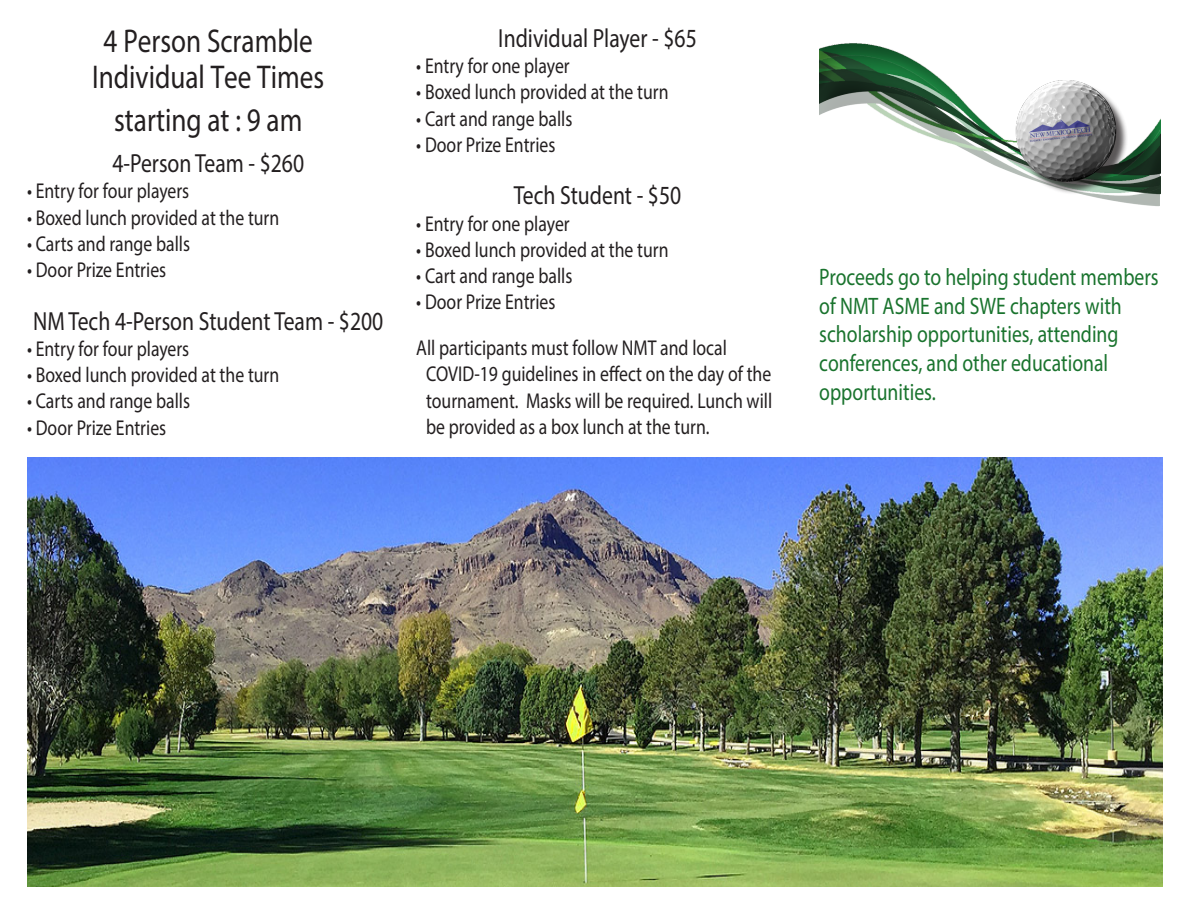
<style>
.page{position:relative;width:1188px;height:918px;background:#fff}
.page>*{position:absolute;margin:0;border:0;box-sizing:border-box;transform-origin:0 0}
.Title_Subhead{font:33px "Myriad Pro";color:#231f20;scale:.83 1}
.Title_Subhead-2{font:26.25px "Myriad Pro";color:#231f20;scale:.83 1}
.t1{font:23.85px/28.7px "Myriad Pro";color:#19732d;scale:.83 1}
.Title_Subhead-3{font:21.45px/26.2px "Myriad Pro";color:#231f20;scale:.83 1}
</style>
<div class="page">
<img style="left:27px;top:457px;width:1135px;height:430px">
<div style="left:819px;top:39px;width:340px;height:186px;background:#231f20;opacity:.5"></div>
<div style="left:1018px;top:82px;width:110px;height:113px;background:#231f20;opacity:.75"></div>
<img style="left:1015px;top:80px;width:102px;height:113px">
<p class="Title_Subhead" style="left:104px;top:20px;width:254px">4 Person Scramble</p>
<p class="Title_Subhead" style="left:92px;top:56px;width:281px">Individual Tee Times</p>
<p class="Title_Subhead" style="left:114px;top:99px;width:228px">starting at : 9 am</p>
<p class="Title_Subhead-2" style="left:112px;top:147px;width:233px">4-Person Team - $260</p>
<p class="Title_Subhead-3" style="left:27px;top:178px;width:197px">• Entry for four players</p>
<p class="Title_Subhead-3" style="left:27px;top:204px;width:306px">• Boxed lunch provided at the turn</p>
<p class="Title_Subhead-3" style="left:27px;top:230px;width:198px">• Carts and range balls</p>
<p class="Title_Subhead-3" style="left:27px;top:256px;width:169px">• Door Prize Entries</p>
<p class="Title_Subhead-2" style="left:33px;top:305px;width:423px">NM Tech 4-Person Student Team - $200</p>
<p class="Title_Subhead-3" style="left:27px;top:335px;width:197px">• Entry for four players</p>
<p class="Title_Subhead-3" style="left:27px;top:361px;width:306px">• Boxed lunch provided at the turn</p>
<p class="Title_Subhead-3" style="left:27px;top:388px;width:198px">• Carts and range balls</p>
<p class="Title_Subhead-3" style="left:27px;top:414px;width:169px">• Door Prize Entries</p>
<p class="Title_Subhead-2" style="left:498px;top:22px;width:241px">Individual Player - $65</p>
<p class="Title_Subhead-3" style="left:416px;top:52px;width:186px">• Entry for one player</p>
<p class="Title_Subhead-3" style="left:416px;top:79px;width:306px">• Boxed lunch provided at the turn</p>
<p class="Title_Subhead-3" style="left:416px;top:105px;width:190px">• Cart and range balls</p>
<p class="Title_Subhead-3" style="left:416px;top:131px;width:169px">• Door Prize Entries</p>
<p class="Title_Subhead-2" style="left:514px;top:179px;width:203px">Tech Student - $50</p>
<p class="Title_Subhead-3" style="left:416px;top:210px;width:186px">• Entry for one player</p>
<p class="Title_Subhead-3" style="left:416px;top:236px;width:306px">• Boxed lunch provided at the turn</p>
<p class="Title_Subhead-3" style="left:416px;top:262px;width:190px">• Cart and range balls</p>
<p class="Title_Subhead-3" style="left:416px;top:289px;width:169px">• Door Prize Entries</p>
<p class="Title_Subhead-3" style="left:426px;top:334px;width:419px;text-indent:-10px">All participants must follow NMT and local COVID-19 guidelines in effect on the day of the tournament. Masks will be required. Lunch will be provided as a box lunch at the turn.</p>
<p class="t1" style="left:819px;top:262px;width:410px">Proceeds go to helping student members of NMT ASME and SWE chapters with scholarship opportunities, attending conferences, and other educational opportunities.</p>
</div>
